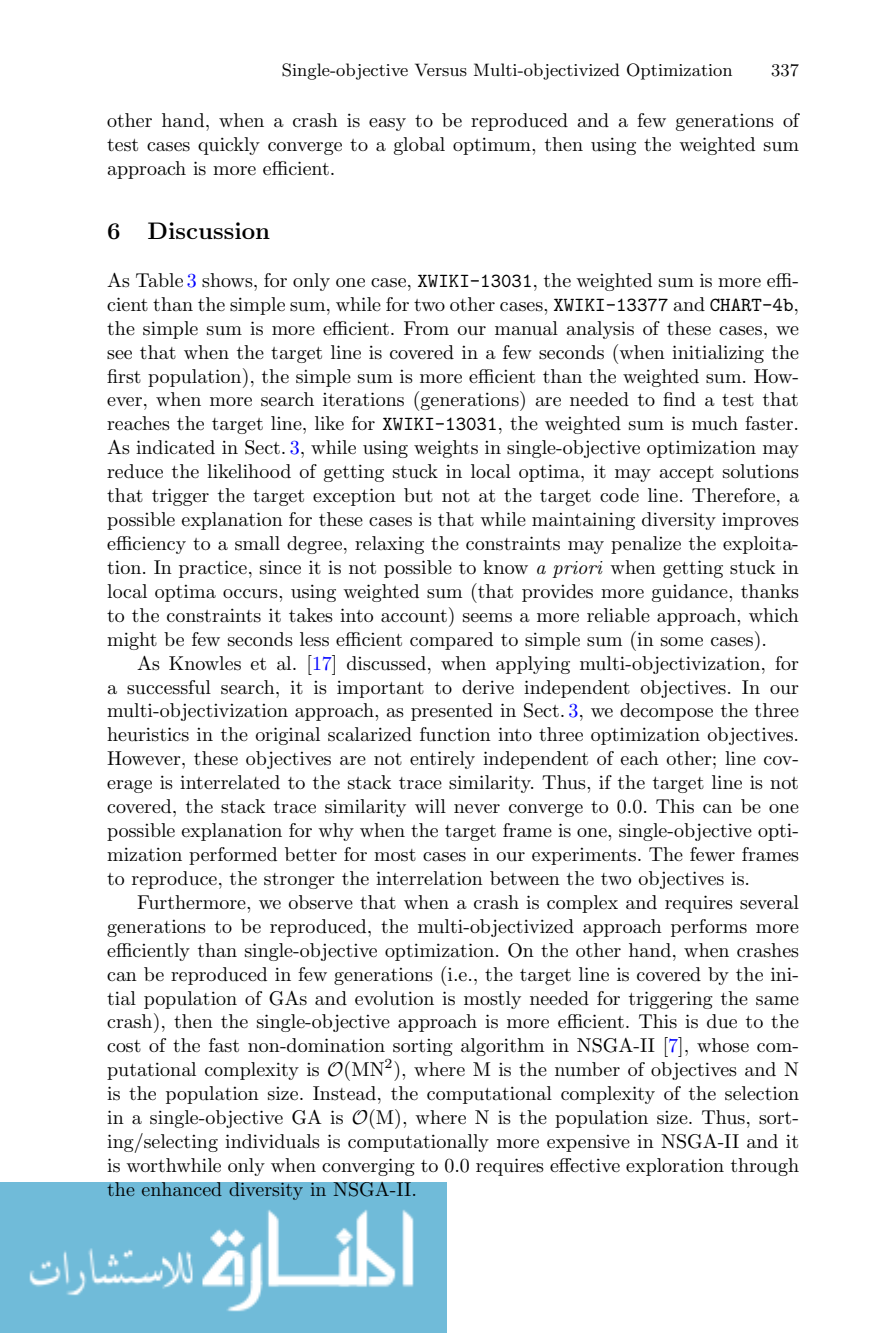
<style>
.page{position:relative;width:879px;height:1333px;background:#fff}
.page>*{position:absolute;margin:0;border:0;box-sizing:border-box;transform-origin:0 0}
.t1{font:24px "Kywbyb CMBX12";color:#000}
.t2{font:20px/24px "Xvgsbx CMR10";color:#000;text-align:justify}
.t3{font:18px "Dsfbyj CMR9";color:#000}
.s1{color:#00f}
.s2{font-family:"Bfyfyj CMTT10"}
.s3{font-family:"Hwyxdm CMTI10"}
.s4{font-family:"Yysjgt CMSY10"}
</style>
<div class="page">
<img style="left:0;top:1182px;width:446px;height:150px">
<p class="t3" style="left:282px;top:63px;width:452px">Single-objective Versus Multi-objectivized Optimization</p>
<p class="t3" style="left:771px;top:63px;width:29px">337</p>
<p class="t2" style="left:107px;top:110px;width:693px">other hand, when a crash is easy to be reproduced and a few generations of test cases quickly converge to a global optimum, then using the weighted sum approach is more efficient.</p>
<p class="t1" style="left:107px;top:222px;width:165px">6 Discussion</p>
<p class="t2" style="left:107px;top:270px;width:693px">As Table <span class="s1">3</span> shows, for only one case, <span class="s2">XWIKI-13031</span>, the weighted sum is more effi&shy;cient than the simple sum, while for two other cases, <span class="s2">XWIKI-13377</span> and <span class="s2">CHART-4b</span>, the simple sum is more efficient. From our manual analysis of these cases, we see that when the target line is covered in a few seconds (when initializing the first population), the simple sum is more efficient than the weighted sum. How&shy;ever, when more search iterations (generations) are needed to find a test that reaches the target line, like for <span class="s2">XWIKI-13031</span>, the weighted sum is much faster.<br>As indicated in Sect. <span class="s1">3</span>, while using weights in single-objective optimization may reduce the likelihood of getting stuck in local optima, it may accept solutions that trigger the target exception but not at the target code line. Therefore, a possible explanation for these cases is that while maintaining diversity improves efficiency to a small degree, relaxing the constraints may penalize the exploita&shy;tion. In practice, since it is not possible to know <span class="s3">a priori</span> when getting stuck in local optima occurs, using weighted sum (that provides more guidance, thanks to the constraints it takes into account) seems a more reliable approach, which might be few seconds less efficient compared to simple sum (in some cases).</p>
<p class="t2" style="left:107px;top:652px;width:693px;text-indent:30px">As Knowles et al. [<span class="s1">17</span>] discussed, when applying multi-objectivization, for a successful search, it is important to derive independent objectives. In our multi-objectivization approach, as presented in Sect. <span class="s1">3</span>, we decompose the three heuristics in the original scalarized function into three optimization objectives.<br>However, these objectives are not entirely independent of each other; line cov&shy;erage is interrelated to the stack trace similarity. Thus, if the target line is not covered, the stack trace similarity will never converge to 0.0. This can be one possible explanation for why when the target frame is one, single-objective opti&shy;mization performed better for most cases in our experiments. The fewer frames to reproduce, the stronger the interrelation between the two objectives is.</p>
<p class="t2" style="left:107px;top:891px;width:693px;text-indent:30px">Furthermore, we observe that when a crash is complex and requires several generations to be reproduced, the multi-objectivized approach performs more efficiently than single-objective optimization. On the other hand, when crashes can be reproduced in few generations (i.e., the target line is covered by the ini&shy;tial population of GAs and evolution is mostly needed for triggering the same crash), then the single-objective approach is more efficient. This is due to the cost of the fast non-domination sorting algorithm in NSGA-II [<span class="s1">7</span>], whose com&shy;putational complexity is <span class="s4">O</span>(MN<sup>2</sup>), where M is the number of objectives and N is the population size. Instead, the computational complexity of the selection in a single-objective GA is <span class="s4">O</span>(M), where N is the population size. Thus, sort&shy;ing/selecting individuals is computationally more expensive in NSGA-II and it is worthwhile only when converging to 0.0 requires effective exploration through the enhanced diversity in NSGA-II.</p>
</div>
